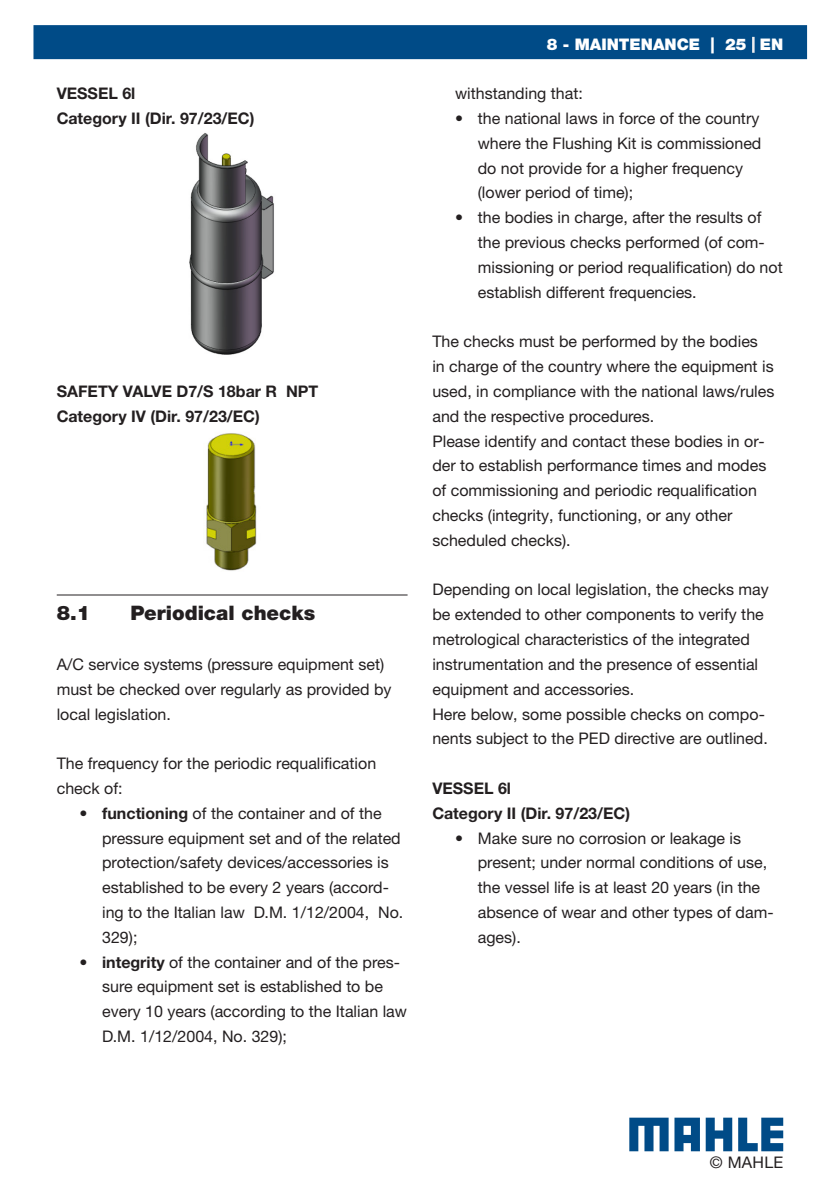
<style>
.page{position:relative;width:840px;height:1191px;background:#fff}
.page>*{position:absolute;margin:0;border:0;box-sizing:border-box;transform-origin:0 0}
.Heading2_1-0{font:900 20px "Helvetica Neue LTW1 G";color:#231f20}
.Bodytext_0-0{font:16px/24.8px "Helvetica Neue LTW1 G";color:#231f20}
.Bodytext_0-0-2{font:700 16px "Helvetica Neue LTW1 G";color:#231f20}
.t1{font:900 16px "Helvetica Neue LTW1 G";color:#fff}
.s1{font-weight:700}
</style>
<div class="page">
<div style="left:33px;top:25px;width:773px;height:34px;background:#004b87;border:2px solid #004b87"></div>
<svg style="left:629px;top:1117px;width:39px;height:34px"></svg>
<svg style="left:705px;top:1117px;width:26px;height:34px"></svg>
<svg style="left:738px;top:1117px;width:44px;height:34px"></svg>
<svg style="left:674px;top:1117px;width:25px;height:34px"></svg>
<hr style="left:751px;top:37px;width:3px;height:16px;background:#ececee">
<hr style="left:57px;top:594px;width:350px;height:1px;background:#231f20">
<img style="left:189px;top:133px;width:85px;height:222px">
<img style="left:206px;top:433px;width:51px;height:138px">
<p class="Bodytext_0-0-2" style="left:57px;top:84px;width:80px">VESSEL 6l</p>
<p class="Bodytext_0-0-2" style="left:57px;top:108px;width:199px">Category II (Dir. 97/23/EC)</p>
<p class="Bodytext_0-0-2" style="left:57px;top:381px;width:263px">SAFETY VALVE D7/S 18bar R NPT</p>
<p class="Bodytext_0-0-2" style="left:57px;top:406px;width:204px">Category IV (Dir. 97/23/EC)</p>
<p class="Heading2_1-0" style="left:57px;top:601px;width:35px">8.1</p>
<p class="Heading2_1-0" style="left:130px;top:601px;width:186px">Periodical checks</p>
<p class="Bodytext_0-0" style="left:57px;top:651px;width:336px">A/C service systems (pressure equipment set) must be checked over regularly as provided by local legislation.</p>
<p class="Bodytext_0-0" style="left:57px;top:751px;width:321px">The frequency for the periodic requalification check of:</p>
<p class="Bodytext_0-0" style="left:102px;top:800px;width:302px;text-indent:-23px">• <span class="s1">functioning</span> of the container and of the pressure equipment set and of the related protection/safety devices/accessories is established to be every 2 years (accord&shy;ing to the Italian law D.M. 1/12/2004, No.<br>329);</p>
<p class="Bodytext_0-0" style="left:102px;top:949px;width:306px;text-indent:-23px">• <span class="s1">integrity</span> of the container and of the pres&shy;sure equipment set is established to be every 10 years (according to the Italian law D.M. 1/12/2004, No. 329);</p>
<p class="t1" style="left:546px;top:34px;width:238px">8 - MAINTENANCE | 25 EN</p>
<p class="Bodytext_0-0" style="left:455px;top:81px;width:129px">withstanding that:</p>
<p class="Bodytext_0-0" style="left:477px;top:106px;width:285px;text-indent:-23px">• the national laws in force of the country where the Flushing Kit is commissioned do not provide for a higher frequency (lower period of time);</p>
<p class="Bodytext_0-0" style="left:477px;top:205px;width:306px;text-indent:-23px">• the bodies in charge, after the results of the previous checks performed (of com&shy;missioning or period requalification) do not establish different frequencies.</p>
<p class="Bodytext_0-0" style="left:432px;top:329px;width:343px">The checks must be performed by the bodies<br>in charge of the country where the equipment is used, in compliance with the national laws/rules and the respective procedures.</p>
<p class="Bodytext_0-0" style="left:432px;top:428px;width:335px">Please identify and contact these bodies in or&shy;der to establish performance times and modes of commissioning and periodic requalification checks (integrity, functioning, or any other scheduled checks).</p>
<p class="Bodytext_0-0" style="left:432px;top:577px;width:338px">Depending on local legislation, the checks may be extended to other components to verify the metrological characteristics of the integrated instrumentation and the presence of essential equipment and accessories.</p>
<p class="Bodytext_0-0" style="left:432px;top:701px;width:337px">Here below, some possible checks on compo&shy;nents subject to the PED directive are outlined.</p>
<p class="Bodytext_0-0-2" style="left:432px;top:778px;width:80px">VESSEL 6l</p>
<p class="Bodytext_0-0-2" style="left:432px;top:803px;width:199px">Category II (Dir. 97/23/EC)</p>
<p class="Bodytext_0-0" style="left:477px;top:825px;width:297px;text-indent:-23px">• Make sure no corrosion or leakage is present; under normal conditions of use, the vessel life is at least 20 years (in the absence of wear and other types of dam&shy;ages).</p>
<p class="Bodytext_0-0" style="left:709px;top:1150px;width:75px">© MAHLE</p>
</div>
